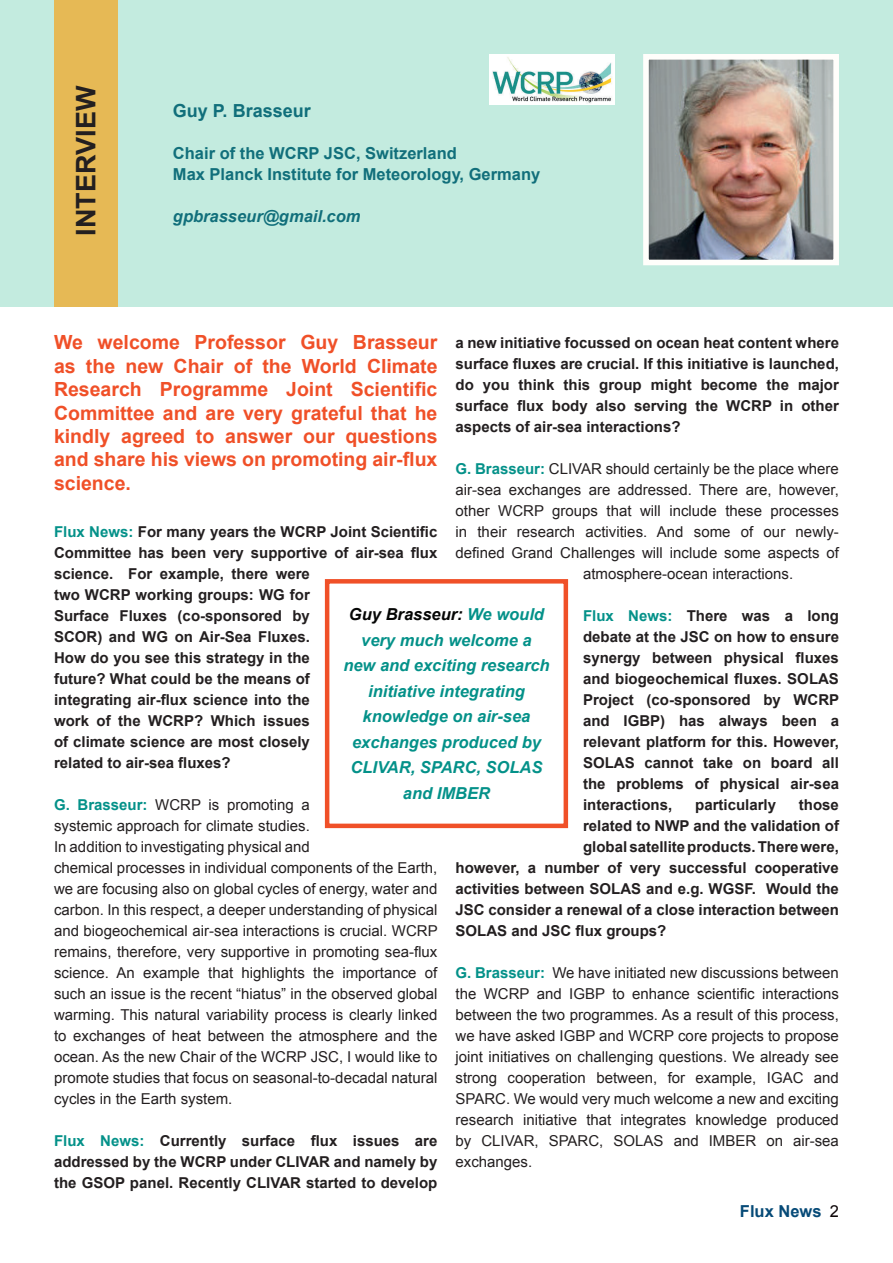
<style>
.page{position:relative;width:893px;height:1263px;background:#fff}
.page>*{position:absolute;margin:0;border:0;box-sizing:border-box;transform-origin:0 0}
.t1{font:700 27px "Arial";color:#231f20}
.t2{font:700 19.5px/23.4px "Arial";color:#f05028;text-align:justify}
.t3{font:700 18px "Arial";color:#116f7b}
.t4{font:italic 700 16.5px/25.5px "Arial";color:#049189;text-align:center}
.t5{font:700 16.5px/21px "Arial";color:#116f7b}
.t6{font:italic 700 16.5px "Arial";color:#116f7b}
.t7{font:700 16.5px "Arial";color:#064a77}
.t8{font:15px/21px "Arial";color:#231f20}
.t9{font:700 15px/21px "Arial";color:#231f20;text-align:justify}
.s1{color:#049189}
.s2{font-weight:700;color:#049189}
.s3{color:#050605}
.s4{font-weight:400;color:#0e0608}
</style>
<div class="page">
<div style="left:0;top:0;width:893px;height:306px;background:#c3ebdf"></div>
<img style="left:650px;top:61px;width:182px;height:197px">
<div style="left:643px;top:54px;width:196px;height:211px;border:6px solid #fffefb"></div>
<img style="left:489px;top:54px;width:126px;height:51px">
<div style="left:325px;top:579px;width:243px;height:249px;border:4px solid #f05028"></div>
<div style="left:54px;top:0;width:63px;height:306px;background:#e6b955"></div>
<h1 class="t1" style="left:68px;top:235px;width:151px;rotate:-90deg">INTERVIEW</h1>
<p class="t3" style="left:173px;top:99px;width:139px">Guy P. Brasseur</p>
<p class="t5" style="left:173px;top:143px;width:369px">Chair of the WCRP JSC, Switzerland<br>Max Planck Institute for Meteorology, Germany</p>
<p class="t6" style="left:173px;top:205px;width:189px">gpbrasseur@gmail.com</p>
<h2 class="t2" style="left:54px;top:331px;width:385px">We welcome Professor Guy Brasseur as the new Chair of the World Climate Research Programme Joint Scientific Committee and are very grateful that he kindly agreed to answer our questions and share his views on promoting air-flux science.</h2>
<p class="t9" style="left:54px;top:522px;width:385px;text-align:left"><span class="s1">Flux News:</span> For many years the WCRP Joint Scientific Committee has been very supportive of air-sea flux science. For example, there were<br>two WCRP working groups: WG for<br>Surface Fluxes (co-sponsored by<br>SCOR) and WG on Air-Sea Fluxes.<br>How do you see this strategy in the<br>future? What could be the means of<br>integrating air-flux science into the<br>work of the WCRP? Which issues<br>of climate science are most closely<br>related to air-sea fluxes?</p>
<p class="t8" style="left:54px;top:794px;width:385px"><span class="s2">G. Brasseur:</span> WCRP is promoting a<br>systemic approach for climate studies.<br>In addition to investigating physical and<br>chemical processes in individual components of the Earth, we are focusing also on global cycles of energy, water and carbon. In this respect, a deeper understanding of physical and biogeochemical air-sea interactions is crucial. WCRP remains, therefore, very supportive in promoting sea-flux science. An example that highlights the importance of such an issue is the recent “hiatus” in the observed global warming. This natural variability process is clearly linked to exchanges of heat between the atmosphere and the ocean. As the new Chair of the WCRP JSC, I would like to promote studies that focus on seasonal-to-decadal natural cycles in the Earth system.</p>
<p class="t9" style="left:54px;top:1131px;width:385px"><span class="s1">Flux News:</span> Currently surface flux issues are addressed by the WCRP under CLIVAR and namely by the GSOP panel. Recently CLIVAR started to develop</p>
<p class="t9" style="left:455px;top:333px;width:385px">a new initiative focussed on ocean heat content where surface fluxes are crucial. If this initiative is launched, do you think this group might become the major surface flux body also serving the WCRP in other aspects of air-sea interactions?</p>
<p class="t8" style="left:455px;top:458px;width:385px"><span class="s2">G. Brasseur:</span> CLIVAR should certainly be the place where</p>
<p class="t8" style="left:455px;top:479px;width:385px">air-sea exchanges are addressed. There are, however,</p>
<p class="t8" style="left:455px;top:500px;width:385px">other WCRP groups that will include these processes</p>
<p class="t8" style="left:455px;top:521px;width:385px">in their research activities. And some of our newly-</p>
<p class="t8" style="left:455px;top:542px;width:385px">defined Grand Challenges will include some aspects of</p>
<p class="t8" style="left:583px;top:563px;width:212px">atmosphere-ocean interactions.</p>
<p class="t9" style="left:583px;top:606px;width:258px"><span class="s1">Flux News:</span> There was a long debate at the JSC on how to ensure synergy between physical fluxes and biogeochemical fluxes. SOLAS Project (co-sponsored by WCRP and IGBP) has always been a relevant platform for this. However, SOLAS cannot take on board all the problems of physical air-sea interactions,</p>
<p class="t4" style="left:343px;top:602px;width:208px"><span class="s3">Guy Brasseur:</span> We would very much welcome a new and exciting research initiative integrating knowledge on air-sea exchanges produced by<br>CLIVAR, SPARC, SOLAS and IMBER</p>
<p class="t9" style="left:695px;top:795px;width:82px">particularly</p>
<p class="t9" style="left:799px;top:795px;width:42px">those</p>
<p class="t9" style="left:583px;top:816px;width:257px">related to NWP and the validation of</p>
<p class="t9" style="left:583px;top:837px;width:257px">global satellite products. There were,</p>
<p class="t9" style="left:455px;top:858px;width:385px">however, a number of very successful cooperative</p>
<p class="t9" style="left:455px;top:879px;width:385px">activities between SOLAS and e.g. WGSF. Would the</p>
<p class="t9" style="left:455px;top:900px;width:385px">JSC consider a renewal of a close interaction between</p>
<p class="t9" style="left:455px;top:921px;width:212px">SOLAS and JSC flux groups?</p>
<p class="t8" style="left:455px;top:962px;width:385px;text-align:justify"><span class="s2">G. Brasseur:</span> We have initiated new discussions between the WCRP and IGBP to enhance scientific interactions between the two programmes. As a result of this process, we have asked IGBP and WCRP core projects to propose joint initiatives on challenging questions. We already see strong cooperation between, for example, IGAC and SPARC. We would very much welcome a new and exciting research initiative that integrates knowledge produced by CLIVAR, SPARC, SOLAS and IMBER on air-sea exchanges.</p>
<p class="t7" style="left:740px;top:1200px;width:101px">Flux News <span class="s4">2</span></p>
</div>
